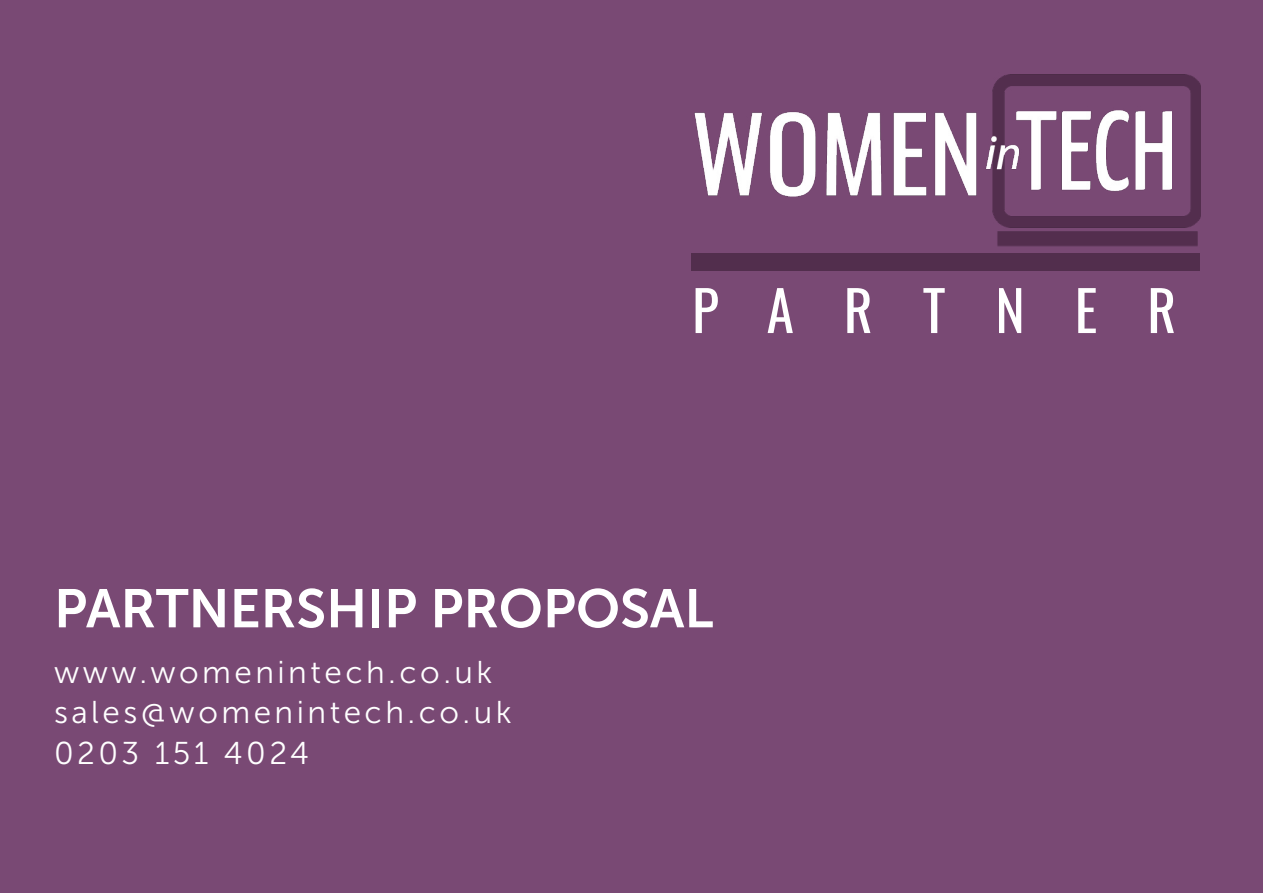
<style>
.page{position:relative;width:1263px;height:893px;background:#794974}
.page>*{position:absolute;margin:0;border:0;box-sizing:border-box;transform-origin:0 0}
.t1{font:55.5px "Oswald";letter-spacing:.9em;color:#fff}
.t2{font:54px "Museo Sans 700";color:#fff}
.t3{font:31.5px/40.5px "Museo Sans 300";letter-spacing:.11em;color:#fff}
</style>
<div class="page">
<img style="left:682px;top:64px;width:518px;height:195px">
<div style="left:691px;top:253px;width:508px;height:17px;background:#522e4d"></div>
<h1 class="t1" style="left:692px;top:261px;width:485px">PARTNER</h1>
<h2 class="t2" style="left:54px;top:579px;width:661px">PARTNERSHIP PROPOSAL</h2>
<p class="t3" style="left:54px;top:652px;width:459px">www.womenintech.co.uk sales@womenintech.co.uk<br>0203 151 4024</p>
</div>
